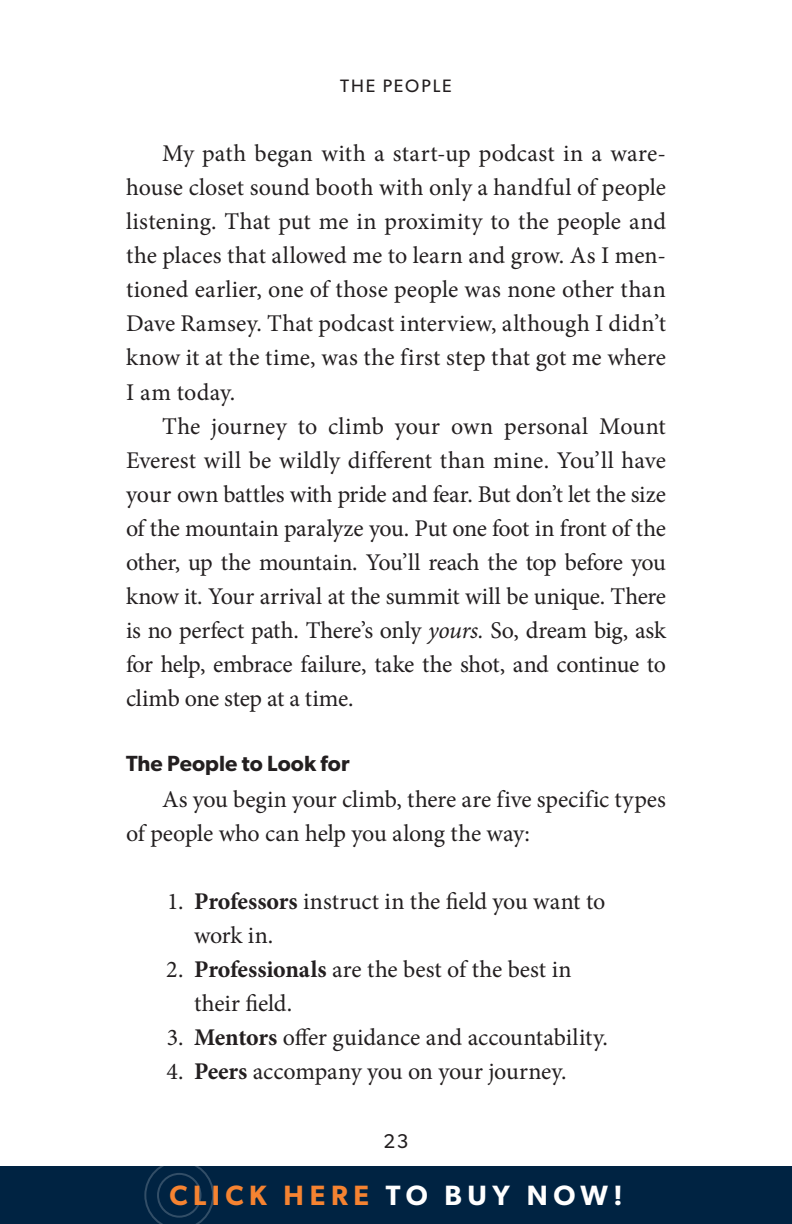
<style>
.page{position:relative;width:792px;height:1224px;background:#fff}
.page>*{position:absolute;margin:0;border:0;box-sizing:border-box;transform-origin:0 0}
.t1{font:600 28px "Gibson";letter-spacing:.2em;color:#f58331}
.t2{font:24px/34px "Minion Pro";letter-spacing:-.005em;color:#231f20}
.t3{font:600 22px "Gibson";letter-spacing:.005em;color:#231f20}
.t4{font:20px "Gibson";color:#231f20}
.t5{font:18px "Gibson";letter-spacing:.105em;color:#231f20}
.s1{font-style:italic}
.s2{font-weight:700}
.s3{color:#fff}
</style>
<div class="page">
<div style="left:0;top:1166px;width:792px;height:58px;background:#002342"></div>
<svg style="left:144px;top:1166px;width:70px;height:58px"></svg>
<p class="t5" style="left:340px;top:75px;width:113px">THE PEOPLE</p>
<p class="t2" style="left:126px;top:137px;width:542px;text-align:justify;text-indent:36px">My path began with a start-up podcast in a ware&shy;house closet sound booth with only a handful of people listening. That put me in proximity to the people and the places that allowed me to learn and grow. As I men&shy;tioned earlier, one of those people was none other than Dave Ramsey. That podcast interview, although I didn’t know it at the time, was the first step that got me where I am today.</p>
<p class="t2" style="left:126px;top:409px;width:542px;text-align:justify;text-indent:36px">The journey to climb your own personal Mount Everest will be wildly different than mine. You’ll have your own battles with pride and fear. But don’t let the size of the mountain paralyze you. Put one foot in front of the other, up the mountain. You’ll reach the top before you know it. Your arrival at the summit will be unique. There is no perfect path. There’s only <span class="s1">yours.</span> So, dream big, ask for help, embrace failure, take the shot, and continue to climb one step at a time.</p>
<p class="t3" style="left:126px;top:751px;width:225px">The People to Look for</p>
<p class="t2" style="left:126px;top:783px;width:542px;text-indent:36px">As you begin your climb, there are five specific types of people who can help you along the way:</p>
<p class="t2" style="left:194px;top:885px;width:413px;text-indent:-27px">1. <span class="s2">Professors</span> instruct in the field you want to work in.</p>
<p class="t2" style="left:194px;top:953px;width:379px;text-indent:-28px">2. <span class="s2">Professionals</span> are the best of the best in their field.</p>
<p class="t2" style="left:167px;top:1021px;width:443px">3. <span class="s2">Mentors</span> offer guidance and accountability.</p>
<p class="t2" style="left:166px;top:1055px;width:402px">4. <span class="s2">Peers</span> accompany you on your journey.</p>
<p class="t4" style="left:383px;top:1129px;width:27px">23</p>
<p class="t1" style="left:169px;top:1179px;width:455px">CLICK HERE <span class="s3">TO BUY NOW!</span></p>
</div>
